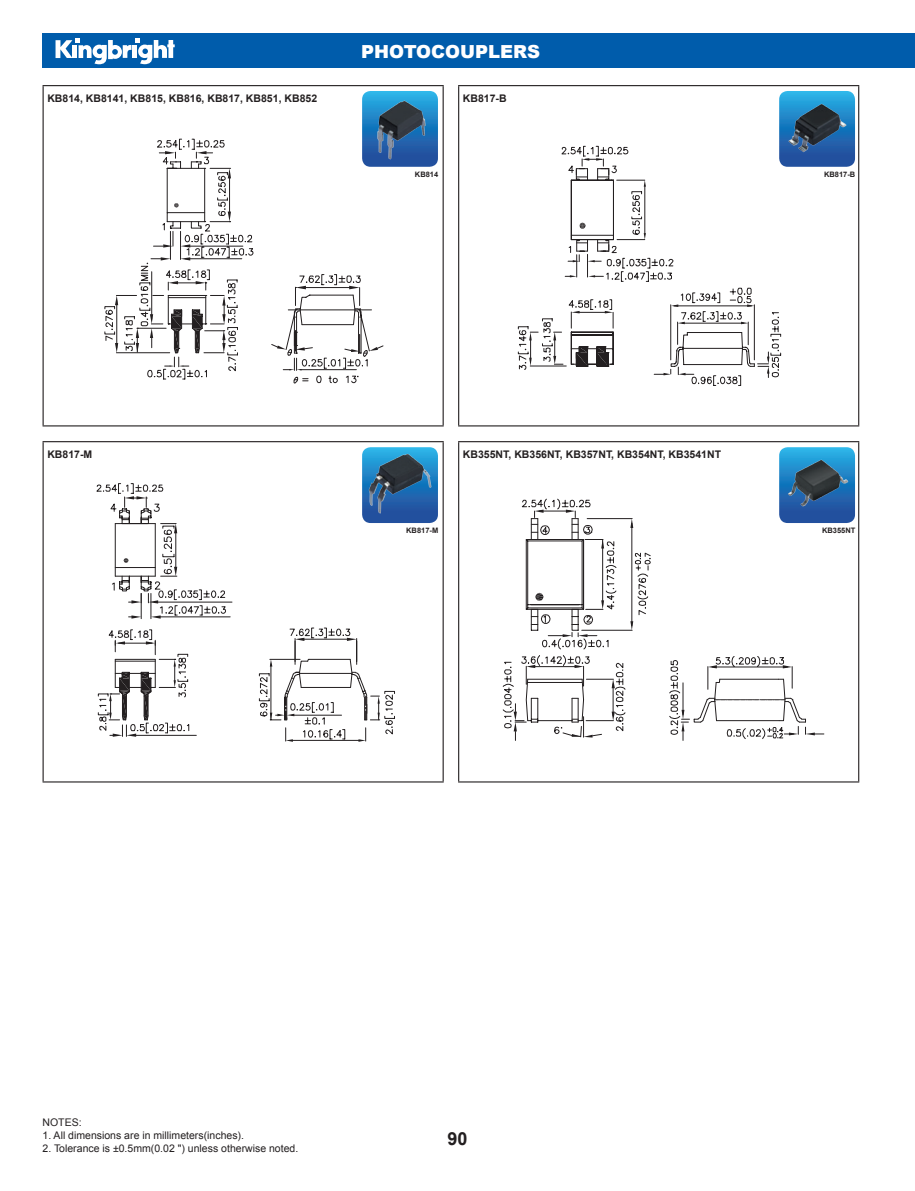
<style>
.page{position:relative;width:915px;height:1191px;background:#fff}
.page>*{position:absolute;margin:0;border:0;box-sizing:border-box;transform-origin:0 0}
.t1{font:900 18px "Arial";color:#fff}
.t2{font:700 18px "Arial";color:#231f20}
.t3{font:700 10.5px "Arial";color:#231f20}
.t4{font:10.5px "Arial";color:#231f20}
.t5{font:700 7.5px "Arial";color:#231f20}
</style>
<div class="page">
<div style="left:43px;top:34px;width:871px;height:34px;background:#005cab"></div>
<svg style="left:55px;top:38px;width:120px;height:26px"></svg>
<hr style="left:458px;top:85px;width:401px;height:1px;background:#231f20">
<hr style="left:458px;top:86px;width:1px;height:339px;background:#231f20">
<hr style="left:857px;top:86px;width:2px;height:339px;background:#231f20">
<hr style="left:458px;top:425px;width:401px;height:1px;background:#231f20">
<hr style="left:43px;top:85px;width:400px;height:1px;background:#231f20">
<hr style="left:43px;top:86px;width:1px;height:339px;background:#231f20">
<hr style="left:442px;top:86px;width:1px;height:339px;background:#231f20">
<hr style="left:43px;top:425px;width:400px;height:1px;background:#231f20">
<svg style="left:779px;top:95px;width:71px;height:72px"></svg>
<hr style="left:458px;top:441px;width:401px;height:1px;background:#231f20">
<hr style="left:458px;top:442px;width:1px;height:339px;background:#231f20">
<hr style="left:857px;top:442px;width:2px;height:339px;background:#231f20">
<hr style="left:458px;top:781px;width:401px;height:1px;background:#231f20">
<hr style="left:43px;top:441px;width:400px;height:1px;background:#231f20">
<hr style="left:43px;top:442px;width:1px;height:339px;background:#231f20">
<hr style="left:442px;top:442px;width:1px;height:339px;background:#231f20">
<hr style="left:43px;top:781px;width:400px;height:1px;background:#231f20">
<svg style="left:364px;top:452px;width:74px;height:71px"></svg>
<svg style="left:794px;top:517px;width:60px;height:6px"></svg>
<svg style="left:104px;top:92px;width:334px;height:292px"></svg>
<svg style="left:663px;top:158px;width:118px;height:228px"></svg>
<svg style="left:517px;top:146px;width:252px;height:229px"></svg>
<svg style="left:380px;top:690px;width:15px;height:45px"></svg>
<svg style="left:258px;top:627px;width:122px;height:115px"></svg>
<svg style="left:96px;top:483px;width:137px;height:254px"></svg>
<svg style="left:669px;top:517px;width:125px;height:222px"></svg>
<svg style="left:681px;top:710px;width:3px;height:30px"></svg>
<svg style="left:693px;top:665px;width:27px;height:58px"></svg>
<svg style="left:766px;top:665px;width:57px;height:73px"></svg>
<svg style="left:502px;top:498px;width:149px;height:242px"></svg>
<img style="left:363px;top:91px;width:71px;height:75px">
<img style="left:780px;top:91px;width:74px;height:75px">
<img style="left:779px;top:447px;width:75px;height:70px">
<img style="left:362px;top:447px;width:75px;height:73px">
<p class="t1" style="left:361px;top:41px;width:180px">PHOTOCOUPLERS</p>
<p class="t3" style="left:47px;top:91px;width:271px">KB814, KB8141, KB815, KB816, KB817, KB851, KB852</p>
<p class="t3" style="left:463px;top:91px;width:45px">KB817-B</p>
<p class="t5" style="left:415px;top:169px;width:25px">KB814</p>
<p class="t5" style="left:823px;top:169px;width:33px">KB817-B</p>
<p class="t3" style="left:47px;top:447px;width:46px">KB817-M</p>
<p class="t3" style="left:463px;top:447px;width:259px">KB355NT, KB356NT, KB357NT, KB354NT, KB3541NT</p>
<p class="t5" style="left:406px;top:525px;width:34px">KB817-M</p>
<p class="t5" style="left:821px;top:525px;width:35px">KB355NT</p>
<p class="t4" style="left:43px;top:1115px;width:41px">NOTES:</p>
<p class="t4" style="left:43px;top:1128px;width:203px">1. All dimensions are in millimeters(inches).</p>
<p class="t4" style="left:43px;top:1141px;width:257px">2. Tolerance is ±0.5mm(0.02 ") unless otherwise noted.</p>
<h1 class="t2" style="left:447px;top:1126px;width:22px">90</h1>
</div>
